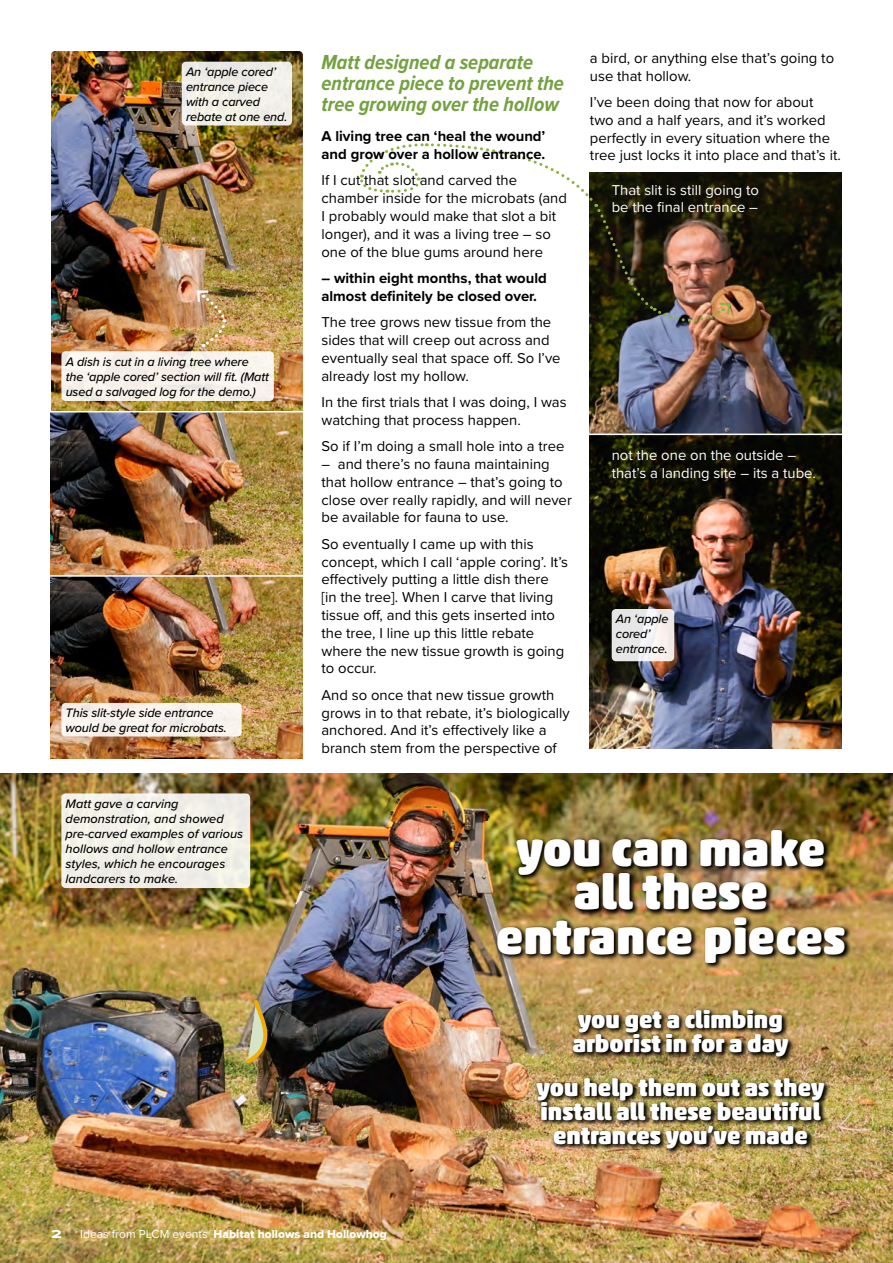
<style>
.page{position:relative;width:893px;height:1263px;background:#fff}
.page>*{position:absolute;margin:0;border:0;box-sizing:border-box;transform-origin:0 0}
.Quotes_main{font:900 48.9px/43.8px "Akko Rounded Std";color:#fff;text-align:center}
.Quotes_main-2{font:900 24px/24px "Akko Rounded Std";color:#fff}
.Heading_green_italic{font:italic 700 21px/21px "Proxima Nova Cond";color:#74a240}
.Text{font:14.85px/17.9px "Proxima Nova";color:#000}
.Bold_intro_emphasis{font:700 14.85px/17.9px "Proxima Nova";color:#000}
.Text-2{font:14.85px/17.9px "Proxima Nova";color:#fff}
.t1{font:italic 500 12.75px/15px "Proxima Nova";letter-spacing:-.01em;color:#000}
.t2{font:12px "Proxima Nova Extrabld";color:#fff}
.t3{font:12px "Proxima Nova Extrabld";color:#fff;scale:1.5 1}
.s1{font-family:"Proxima Nova"}
</style>
<div class="page">
<img style="left:590px;top:172px;width:252px;height:576px">
<img style="left:0;top:774px;width:893px;height:489px">
<img style="left:51px;top:417px;width:252px;height:341px">
<img style="left:51px;top:51px;width:252px;height:366px">
<svg style="left:360px;top:143px;width:373px;height:185px"></svg>
<img style="left:195px;top:288px;width:32px;height:60px">
<div style="left:61px;top:793px;width:189px;height:95px;background:#f1efe8;border-radius:4px"></div>
<div style="left:61px;top:351px;width:213px;height:50px;background:#f8f2eb;border-radius:4px"></div>
<svg style="left:612px;top:609px;width:62px;height:52px;fill:#eae8e6"></svg>
<div style="left:182px;top:62px;width:110px;height:63px;background:#f1eee6;border-radius:4px"></div>
<div style="left:61px;top:703px;width:181px;height:33px;background:#f9f3ed;border-radius:4px"></div>
<div style="left:496px;top:828px;width:355px;height:141px;background:#000;opacity:.9"></div>
<div style="left:571px;top:1008px;width:223px;height:55px;background:#000;opacity:.9"></div>
<div style="left:534px;top:1076px;width:296px;height:79px;background:#000;opacity:.9"></div>
<hr style="left:587px;top:434px;width:260px;height:1px;background:#fff">
<hr style="left:46px;top:411px;width:261px;height:1px;background:#fff">
<hr style="left:44px;top:575px;width:260px;height:2px;background:#fff">
<img style="left:242px;top:997px;width:36px;height:70px">
<p class="t1" style="left:186px;top:64px;width:103px">An ‘apple cored’ entrance piece with a carved rebate at one end.</p>
<p class="t1" style="left:66px;top:353px;width:205px">A dish is cut in a living tree where the ‘apple cored’ section will fit. (Matt used a salvaged log for the demo.)</p>
<p class="t1" style="left:66px;top:705px;width:163px">This slit-style side entrance would be great for microbats.</p>
<p class="t1" style="left:66px;top:795px;width:179px">Matt gave a carving demonstration, and showed pre-carved examples of various hollows and hollow entrance styles, which he encourages landcarers to make.</p>
<p class="Heading_green_italic" style="left:321px;top:51px;width:244px">Matt designed a separate entrance piece to prevent the tree growing over the hollow</p>
<p class="Bold_intro_emphasis" style="left:321px;top:127px;width:225px">A living tree can ‘heal the wound’ and grow over a hollow entrance.</p>
<p class="Text" style="left:321px;top:171px;width:247px">If I cut that slot and carved the chamber inside for the microbats (and I probably would make that slot a bit longer), and it was a living tree – so one of the blue gums around here</p>
<p class="Bold_intro_emphasis" style="left:321px;top:269px;width:227px">– within eight months, that would almost definitely be closed over.</p>
<p class="Text" style="left:321px;top:313px;width:241px">The tree grows new tissue from the sides that will creep out across and eventually seal that space off. So I’ve already lost my hollow.</p>
<p class="Text" style="left:321px;top:392px;width:247px">In the first trials that I was doing, I was watching that process happen.</p>
<p class="Text" style="left:321px;top:437px;width:245px">So if I’m doing a small hole into a tree</p>
<p class="Text" style="left:321px;top:454px;width:252px">– and there’s no fauna maintaining that hollow entrance – that’s going to close over really rapidly, and will never be available for fauna to use.</p>
<p class="Text" style="left:321px;top:534px;width:248px">So eventually I came up with this concept, which I call ‘apple coring’. It’s effectively putting a little dish there<br>[in the tree]. When I carve that living tissue off, and this gets inserted into the tree, I line up this little rebate where the new tissue growth is going to occur.</p>
<p class="Text" style="left:321px;top:685px;width:250px">And so once that new tissue growth grows in to that rebate, it’s biologically anchored. And it’s effectively like a branch stem from the perspective of</p>
<p class="Text" style="left:590px;top:48px;width:246px">a bird, or anything else that’s going to use that hollow.</p>
<p class="Text" style="left:590px;top:92px;width:252px">I’ve been doing that now for about two and a half years, and it’s worked perfectly in every situation where the tree just locks it into place and that’s it.</p>
<p class="Text-2" style="left:612px;top:180px;width:149px">That slit is still going to be the final entrance –</p>
<p class="Text-2" style="left:612px;top:446px;width:206px">not the one on the outside – that’s a landing site – its a tube.</p>
<p class="t1" style="left:616px;top:611px;width:54px">An ‘apple cored’ entrance.</p>
<p class="Quotes_main" style="left:496px;top:826px;width:351px">you can make all these entrance pieces</p>
<p class="Quotes_main-2" style="left:573px;top:1007px;width:217px">you get a climbing arborist in for a day</p>
<p class="Quotes_main-2" style="left:537px;top:1075px;width:289px;text-align:center">you help them out as they install all these beautiful entrances you’ve made</p>
<p class="t3" style="left:51px;top:1225px;width:9px">2</p>
<p class="t2" style="left:80px;top:1225px;width:308px"><span class="s1">Ideas from PLCM events</span> Habitat hollows and Hollowhog</p>
</div>
